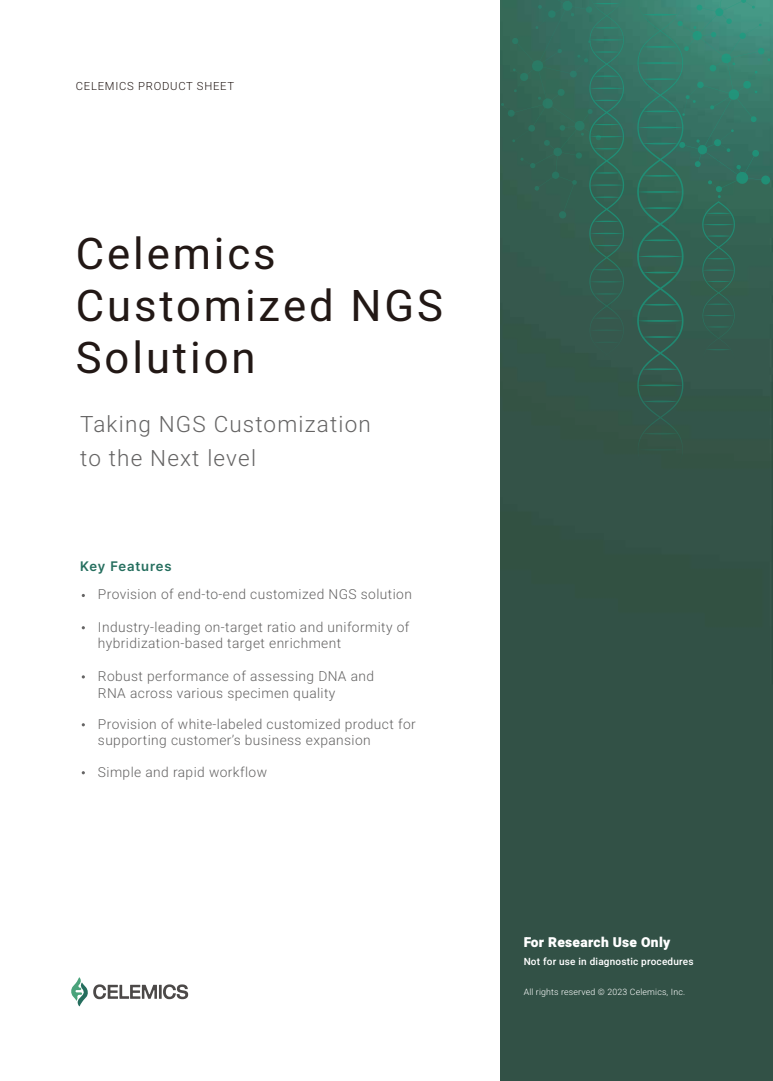
<style>
.page{position:relative;width:773px;height:1081px;background:#fff}
.page>*{position:absolute;margin:0;border:0;box-sizing:border-box;transform-origin:0 0}
.t1{font:43.62px/52.4px "Heebo";letter-spacing:.065em;color:#221815}
.t2{font:300 22.5px/34.5px "Heebo";letter-spacing:.05em;color:#656464}
.t3{font:300 13.75px/16.9px "Heebo";letter-spacing:.03em;color:#656464}
.t4{font:900 13.75px "Heebo";letter-spacing:.02em;color:#fff}
.t5{font:600 13.62px "Pretendard";letter-spacing:.065em;color:#256e5e}
.t6{font:300 11.25px "Heebo";letter-spacing:.065em;color:#221815}
.t7{font:500 10px "Heebo";letter-spacing:.02em;color:#fff}
.t8{font:300 8.75px "Heebo";letter-spacing:.02em;color:#fff}
</style>
<div class="page">
<hr style="left:159px;top:985px;width:3px;height:14px;background:#4c4948">
<svg style="left:163px;top:984px;width:25px;height:15px"></svg>
<svg style="left:71px;top:977px;width:86px;height:29px"></svg>
<svg style="left:500px;top:0;width:272px;height:1081px;fill:#325246"></svg>
<p class="t6" style="left:76px;top:78px;width:160px">CELEMICS PRODUCT SHEET</p>
<h1 class="t1" style="left:76px;top:227px;width:369px">Celemics<br>Customized NGS<br>Solution</h1>
<h2 class="t2" style="left:80px;top:406px;width:292px">Taking NGS Customization to the Next level</h2>
<p class="t5" style="left:80px;top:556px;width:93px">Key Features</p>
<p class="t3" style="left:98px;top:586px;width:315px">Provision of end-to-end customized NGS solution</p>
<p class="t3" style="left:98px;top:618px;width:313px">Industry-leading on-target ratio and uniformity of hybridization-based target enrichment</p>
<p class="t3" style="left:98px;top:667px;width:277px">Robust performance of assessing DNA and<br>RNA across various specimen quality</p>
<p class="t3" style="left:98px;top:715px;width:319px">Provision of white-labeled customized product for supporting customer’s business expansion</p>
<p class="t3" style="left:98px;top:763px;width:171px">Simple and rapid workflow</p>
<p class="t4" style="left:523px;top:933px;width:148px">For Research Use Only</p>
<p class="t7" style="left:523px;top:954px;width:171px">Not for use in diagnostic procedures</p>
<p class="t8" style="left:523px;top:985px;width:163px">All rights reserved © 2023 Celemics, Inc.</p>
<p class="t8" style="left:620px;top:988px;width:90px">© 2023 Celemics, Inc.</p>
</div>
